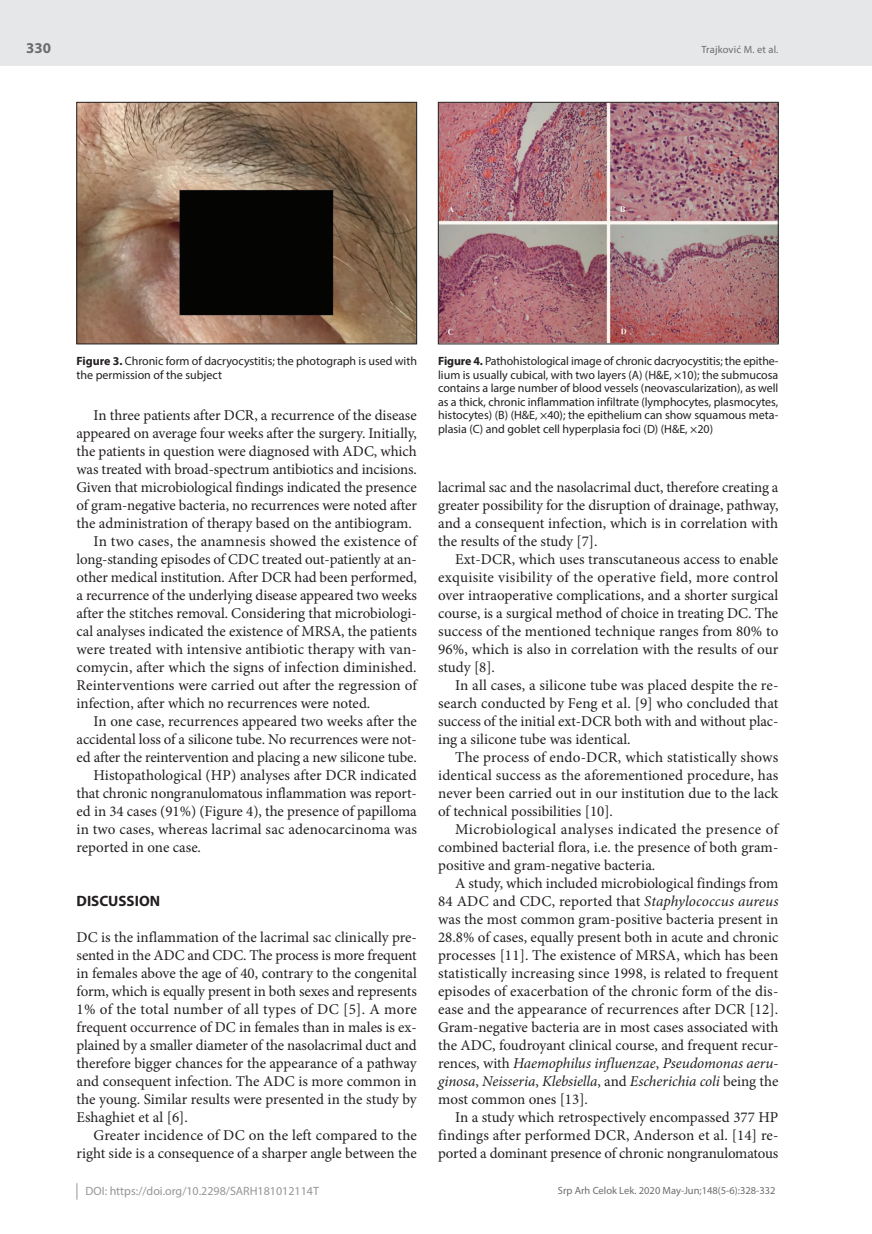
<style>
.page{position:relative;width:872px;height:1234px;background:#fff}
.page>*{position:absolute;margin:0;border:0;box-sizing:border-box;transform-origin:0 0}
.t1{font:15px/18px "Minion Pro";letter-spacing:-.005em;color:#231f20;text-align:justify}
.t2{font:700 15px "Myriad Pro";color:#231f20}
.t3{font:700 15px "Myriad Pro";color:#6c6d70}
.t4{font:12px/13.5px "Myriad Pro";color:#231f20}
.t5{font:12px "Myriad Pro";color:#939598}
.t6{font:10.5px "Myriad Pro";color:#6c6d70}
.s1{font-weight:700}
.s2{font-style:italic}
</style>
<div class="page">
<div style="left:0;top:0;width:872px;height:66px;background:#e6e7e9"></div>
<svg style="left:77px;top:1183px;width:1px;height:16px"></svg>
<img style="left:79px;top:104px;width:336px;height:238px">
<div style="left:77px;top:102px;width:340px;height:242px;border:1px solid #231f20"></div>
<img style="left:440px;top:104px;width:336px;height:238px">
<div style="left:438px;top:102px;width:340px;height:242px;border:1px solid #231f20"></div>
<p class="t3" style="left:26px;top:38px;width:26px">330</p>
<p class="t6" style="left:701px;top:43px;width:79px">Trajković M. et al.</p>
<p class="t4" style="left:77px;top:354px;width:342px"><span class="s1">Figure 3.</span> Chronic form of dacryocystitis; the photograph is used with the permission of the subject</p>
<p class="t4" style="left:438px;top:354px;width:342px;text-align:justify"><span class="s1">Figure 4.</span> Pathohistological image of chronic dacryocystitis; the epithe&shy;lium is usually cubical, with two layers (A) (H&amp;E, ×10); the submucosa contains a large number of blood vessels (neovascularization), as well as a thick, chronic inflammation infiltrate (lymphocytes, plasmocytes, histocytes) (B) (H&amp;E, ×40); the epithelium can show squamous meta&shy;plasia (C) and goblet cell hyperplasia foci (D) (H&amp;E, ×20)</p>
<p class="t1" style="left:94px;top:406px;width:325px">In three patients after DCR, a recurrence of the disease</p>
<p class="t1" style="left:77px;top:424px;width:342px">appeared on average four weeks after the surgery. Initially,</p>
<p class="t1" style="left:77px;top:442px;width:342px">the patients in question were diagnosed with ADC, which</p>
<p class="t1" style="left:77px;top:460px;width:342px">was treated with broad-spectrum antibiotics and incisions.</p>
<p class="t1" style="left:77px;top:478px;width:342px">Given that microbiological findings indicated the presence</p>
<p class="t1" style="left:77px;top:496px;width:342px">of gram-negative bacteria, no recurrences were noted after</p>
<p class="t1" style="left:77px;top:514px;width:337px">the administration of therapy based on the antibiogram.</p>
<p class="t1" style="left:94px;top:532px;width:325px">In two cases, the anamnesis showed the existence of</p>
<p class="t1" style="left:77px;top:550px;width:342px">long-standing episodes of CDC treated out-patiently at an-</p>
<p class="t1" style="left:77px;top:568px;width:342px">other medical institution. After DCR had been performed,</p>
<p class="t1" style="left:77px;top:586px;width:342px">a recurrence of the underlying disease appeared two weeks</p>
<p class="t1" style="left:77px;top:604px;width:342px">after the stitches removal. Considering that microbiologi-</p>
<p class="t1" style="left:77px;top:622px;width:342px">cal analyses indicated the existence of MRSA, the patients</p>
<p class="t1" style="left:77px;top:640px;width:342px">were treated with intensive antibiotic therapy with van-</p>
<p class="t1" style="left:77px;top:658px;width:342px">comycin, after which the signs of infection diminished.</p>
<p class="t1" style="left:77px;top:676px;width:342px">Reinterventions were carried out after the regression of</p>
<p class="t1" style="left:77px;top:694px;width:295px">infection, after which no recurrences were noted.</p>
<p class="t1" style="left:94px;top:712px;width:325px">In one case, recurrences appeared two weeks after the</p>
<p class="t1" style="left:77px;top:730px;width:342px">accidental loss of a silicone tube. No recurrences were not-</p>
<p class="t1" style="left:77px;top:748px;width:342px">ed after the reintervention and placing a new silicone tube.</p>
<p class="t1" style="left:94px;top:766px;width:325px">Histopathological (HP) analyses after DCR indicated</p>
<p class="t1" style="left:77px;top:784px;width:342px">that chronic nongranulomatous inflammation was report-</p>
<p class="t1" style="left:77px;top:802px;width:342px">ed in 34 cases (91%) (Figure 4), the presence of papilloma</p>
<p class="t1" style="left:77px;top:820px;width:342px">in two cases, whereas lacrimal sac adenocarcinoma was</p>
<p class="t1" style="left:77px;top:838px;width:126px">reported in one case.</p>
<p class="t1" style="left:438px;top:478px;width:342px">lacrimal sac and the nasolacrimal duct, therefore creating a greater possibility for the disruption of drainage, pathway, and a consequent infection, which is in correlation with the results of the study [7].</p>
<p class="t1" style="left:438px;top:550px;width:342px;text-indent:17px">Ext-DCR, which uses transcutaneous access to enable exquisite visibility of the operative field, more control over intraoperative complications, and a shorter surgical course, is a surgical method of choice in treating DC. The success of the mentioned technique ranges from 80% to 96%, which is also in correlation with the results of our study [8].</p>
<p class="t1" style="left:438px;top:676px;width:342px;text-indent:17px">In all cases, a silicone tube was placed despite the re&shy;search conducted by Feng et al. [9] who concluded that success of the initial ext-DCR both with and without plac&shy;ing a silicone tube was identical.</p>
<p class="t1" style="left:438px;top:748px;width:342px;text-indent:17px">The process of endo-DCR, which statistically shows identical success as the aforementioned procedure, has never been carried out in our institution due to the lack of technical possibilities [10].</p>
<p class="t1" style="left:438px;top:820px;width:342px;text-indent:17px">Microbiological analyses indicated the presence of combined bacterial flora, i.e. the presence of both gram&shy;positive and gram-negative bacteria.</p>
<p class="t1" style="left:438px;top:874px;width:342px;text-indent:17px">A study, which included microbiological findings from 84 ADC and CDC, reported that <span class="s2">Staphylococcus aureus </span>was the most common gram-positive bacteria present in 28.8% of cases, equally present both in acute and chronic processes [11]. The existence of MRSA, which has been statistically increasing since 1998, is related to frequent episodes of exacerbation of the chronic form of the dis&shy;ease and the appearance of recurrences after DCR [12].<br>Gram-negative bacteria are in most cases associated with the ADC, foudroyant clinical course, and frequent recur&shy;rences, with <span class="s2">Haemophilus influenzae</span>, <span class="s2">Pseudomonas aeru&shy;ginosa</span>, <span class="s2">Neisseria</span>, <span class="s2">Klebsiella</span>, and <span class="s2">Escherichia coli</span> being the most common ones [13].</p>
<p class="t1" style="left:438px;top:1108px;width:342px;text-indent:17px">In a study which retrospectively encompassed 377 HP findings after performed DCR, Anderson et al. [14] re&shy;ported a dominant presence of chronic nongranulomatous</p>
<p class="t2" style="left:77px;top:891px;width:85px">DISCUSSION</p>
<p class="t1" style="left:77px;top:928px;width:342px">DC is the inflammation of the lacrimal sac clinically pre&shy;sented in the ADC and CDC. The process is more frequent in females above the age of 40, contrary to the congenital form, which is equally present in both sexes and represents 1% of the total number of all types of DC [5]. A more frequent occurrence of DC in females than in males is ex&shy;plained by a smaller diameter of the nasolacrimal duct and therefore bigger chances for the appearance of a pathway and consequent infection. The ADC is more common in the young. Similar results were presented in the study by Eshaghiet et al [6].</p>
<p class="t1" style="left:77px;top:1126px;width:342px;text-align:right">Greater incidence of DC on the left compared to the right side is a consequence of a sharper angle between the</p>
<p class="t5" style="left:86px;top:1183px;width:235px">DOI: https://doi.org/10.2298/SARH181012114T</p>
<p class="t6" style="left:558px;top:1184px;width:219px">Srp Arh Celok Lek. 2020 May-Jun;148(5-6):328-332</p>
</div>
